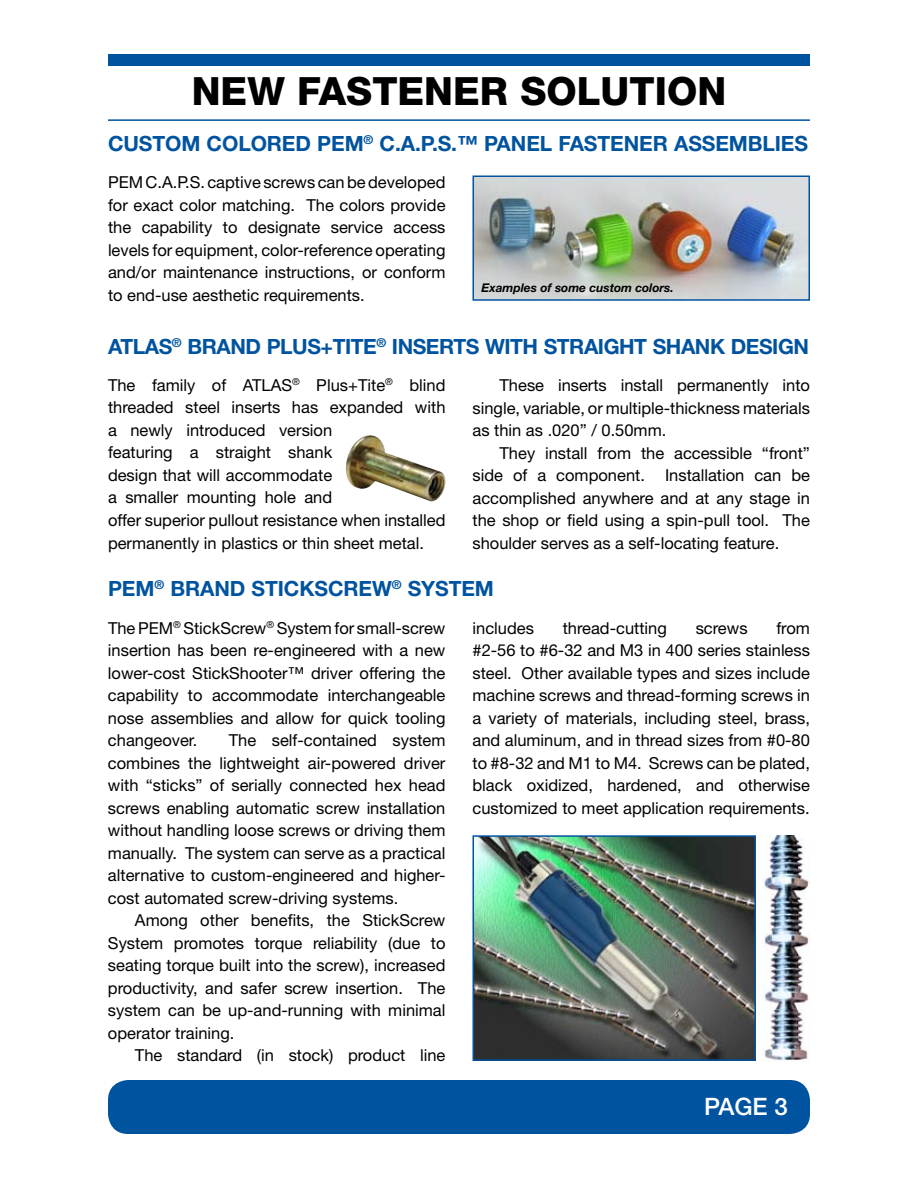
<style>
.page{position:relative;width:918px;height:1188px;background:#fff}
.page>*{position:absolute;margin:0;border:0;box-sizing:border-box;transform-origin:0 0}
.t1{font:800 39px "Helvetica Neue";color:#000}
.t2{font:500 24px "Helvetica Neue";color:#fff}
.t3{font:700 21px "Helvetica Neue";letter-spacing:-.005em;color:#00539f}
.t4{font:16.5px/22.5px "Helvetica Neue";color:#000;text-align:justify}
.t5{font:italic 700 12px "Helvetica Neue";color:#000}
</style>
<div class="page">
<div style="left:108px;top:1080px;width:702px;height:54px;background:#00539f;border-radius:20px"></div>
<div style="left:108px;top:54px;width:702px;height:12px;background:#00539f"></div>
<hr style="left:108px;top:119px;width:702px;height:2px;background:#00539f">
<img style="left:475px;top:179px;width:332px;height:119px">
<div style="left:472px;top:176px;width:338px;height:125px;border:2px solid #00539f"></div>
<img style="left:346px;top:435px;width:100px;height:66px">
<img style="left:475px;top:838px;width:278px;height:220px">
<div style="left:472px;top:835px;width:284px;height:226px;border:2px solid #00539f"></div>
<img style="left:762px;top:836px;width:48px;height:224px">
<h1 class="t1" style="left:192px;top:68px;width:536px">NEW FASTENER SOLUTION</h1>
<p class="t3" style="left:108px;top:131px;width:702px">CUSTOM COLORED PEM<sup>®</sup> C.A.P.S.™ PANEL FASTENER ASSEMBLIES</p>
<p class="t4" style="left:108px;top:171px;width:339px">PEM C.A.P.S. captive screws can be developed for exact color matching. The colors provide the capability to designate service access levels for equipment, color-reference operating and/or maintenance instructions, or conform to end-use aesthetic requirements.</p>
<p class="t5" style="left:482px;top:281px;width:194px">Examples of some custom colors.</p>
<p class="t3" style="left:108px;top:333px;width:703px">ATLAS<sup>®</sup> BRAND PLUS+TITE<sup>®</sup> INSERTS WITH STRAIGHT SHANK DESIGN</p>
<p class="t4" style="left:108px;top:374px;width:339px;text-align:left">The family of ATLAS<sup>®</sup> Plus+Tite<sup>®</sup> blind threaded steel inserts has expanded with a newly introduced version<br>featuring a straight shank<br>design that will accommodate<br>a smaller mounting hole and<br>offer superior pullout resistance when installed permanently in plastics or thin sheet metal.</p>
<p class="t4" style="left:473px;top:374px;width:339px;text-indent:27px">These inserts install permanently into single, variable, or multiple-thickness materials as thin as .020” / 0.50mm.</p>
<p class="t4" style="left:473px;top:441px;width:339px;text-indent:27px">They install from the accessible “front” side of a component. Installation can be accomplished anywhere and at any stage in the shop or field using a spin-pull tool. The shoulder serves as a self-locating feature.</p>
<p class="t3" style="left:108px;top:575px;width:388px">PEM<sup>®</sup> BRAND STICKSCREW<sup>®</sup> SYSTEM</p>
<p class="t4" style="left:108px;top:616px;width:339px">The PEM<sup>®</sup> StickScrew<sup>®</sup> System for small-screw insertion has been re-engineered with a new lower-cost StickShooter™ driver offering the capability to accommodate interchangeable nose assemblies and allow for quick tooling changeover.</p>
<p class="t4" style="left:472px;top:616px;width:339px;text-indent:304px">from #2-56 to #6-32 and M3 in 400 series stainless steel. Other available types and sizes include machine screws and thread-forming screws in a variety of materials, including steel, brass, and aluminum, and in thread sizes from #0-80 to #8-32 and M1 to M4. Screws can be plated, black oxidized, hardened, and otherwise customized to meet application requirements.</p>
<p class="t4" style="left:472px;top:616px;width:63px">includes</p>
<p class="t4" style="left:563px;top:616px;width:106px">thread-cutting</p>
<p class="t4" style="left:696px;top:616px;width:53px">screws</p>
<p class="t4" style="left:108px;top:729px;width:339px;text-indent:121px">The self-contained system combines the lightweight air-powered driver with “sticks” of serially connected hex head screws enabling automatic screw installation without handling loose screws or driving them manually. The system can serve as a practical alternative to custom-engineered and higher&shy;cost automated screw-driving systems.</p>
<p class="t4" style="left:108px;top:909px;width:339px;text-indent:27px">Among other benefits, the StickScrew System promotes torque reliability (due to seating torque built into the screw), increased productivity, and safer screw insertion. The system can be up-and-running with minimal operator training.</p>
<p class="t4" style="left:135px;top:1044px;width:312px">The standard (in stock) product line</p>
<h2 class="t2" style="left:704px;top:1092px;width:85px">PAGE 3</h2>
</div>
